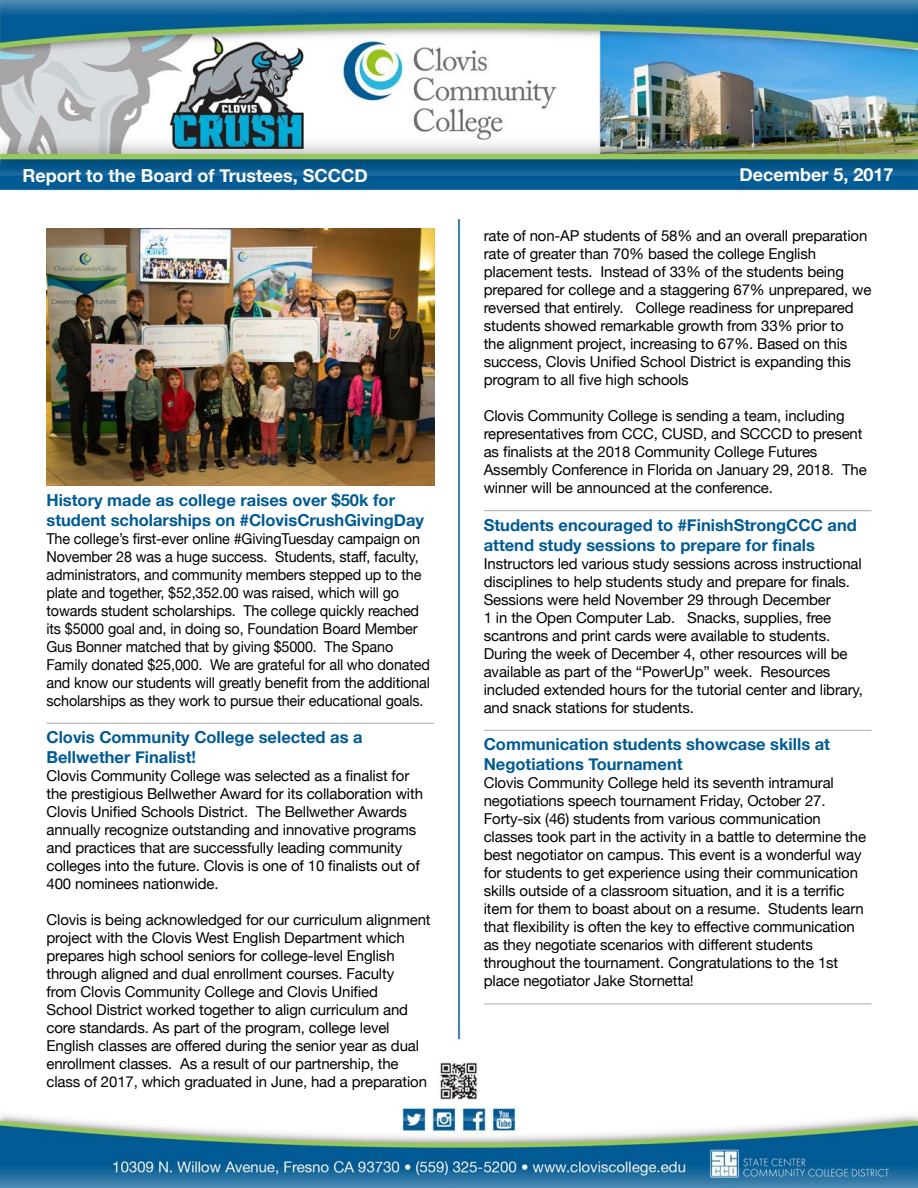
<style>
.page{position:relative;width:918px;height:1188px;background:#fff}
.page>*{position:absolute;margin:0;border:0;box-sizing:border-box;transform-origin:0 0}
.t1{font:700 18px "Helvetica Neue";color:#fff}
.t2{font:700 16.5px/19.8px "Helvetica Neue";color:#005b94}
.t3{font:15px/18px "Helvetica Neue";letter-spacing:-.01em;color:#000}
.t4{font:15px/18px "Helvetica Neue";letter-spacing:-.01em;color:#000;scale:.96 1}
</style>
<div class="page">
<img style="left:0;top:0;width:918px;height:1188px">
<hr style="left:46px;top:723px;width:388px;height:1px;background:#a7a9ac">
<hr style="left:484px;top:510px;width:388px;height:1px;background:#a7a9ac">
<hr style="left:484px;top:730px;width:388px;height:1px;background:#a7a9ac">
<hr style="left:484px;top:1004px;width:388px;height:1px;background:#a7a9ac">
<img style="left:46px;top:228px;width:388px;height:258px">
<p class="t1" style="left:22px;top:164px;width:347px">Report to the Board of Trustees, SCCCD</p>
<p class="t1" style="left:739px;top:163px;width:156px">December 5, 2017</p>
<h1 class="t2" style="left:46px;top:490px;width:379px">History made as college raises over $50k for student scholarships on #ClovisCrushGivingDay</h1>
<p class="t4" style="left:46px;top:529px;width:401px">The college’s first-ever online #GivingTuesday campaign on November 28 was a huge success. Students, staff, faculty, administrators, and community members stepped up to the plate and together, $52,352.00 was raised, which will go towards student scholarships. The college quickly reached its $5000 goal and, in doing so, Foundation Board Member Gus Bonner matched that by giving $5000. The Spano Family donated $25,000. We are grateful for all who donated and know our students will greatly benefit from the additional scholarships as they work to pursue their educational goals.</p>
<h1 class="t2" style="left:46px;top:727px;width:318px">Clovis Community College selected as a<br>Bellwether Finalist!</h1>
<p class="t3" style="left:46px;top:767px;width:378px">Clovis Community College was selected as a finalist for the prestigious Bellwether Award for its collaboration with Clovis Unified Schools District. The Bellwether Awards annually recognize outstanding and innovative programs and practices that are successfully leading community colleges into the future. Clovis is one of 10 finalists out of 400 nominees nationwide.</p>
<p class="t3" style="left:46px;top:911px;width:386px">Clovis is being acknowledged for our curriculum alignment project with the Clovis West English Department which prepares high school seniors for college-level English through aligned and dual enrollment courses. Faculty<br>from Clovis Community College and Clovis Unified<br>School District worked together to align curriculum and core standards. As part of the program, college level English classes are offered during the senior year as dual enrollment classes. As a result of our partnership, the class of 2017, which graduated in June, had a preparation</p>
<p class="t3" style="left:484px;top:227px;width:389px">rate of non-AP students of 58% and an overall preparation rate of greater than 70% based the college English placement tests. Instead of 33% of the students being prepared for college and a staggering 67% unprepared, we reversed that entirely. College readiness for unprepared students showed remarkable growth from 33% prior to<br>the alignment project, increasing to 67%. Based on this success, Clovis Unified School District is expanding this program to all five high schools</p>
<p class="t3" style="left:484px;top:407px;width:384px">Clovis Community College is sending a team, including representatives from CCC, CUSD, and SCCCD to present as finalists at the 2018 Community College Futures Assembly Conference in Florida on January 29, 2018. The winner will be announced at the conference.</p>
<p class="t2" style="left:484px;top:515px;width:375px">Students encouraged to #FinishStrongCCC and</p>
<h1 class="t2" style="left:484px;top:535px;width:333px">attend study sessions to prepare for finals</h1>
<p class="t3" style="left:484px;top:554px;width:381px">Instructors led various study sessions across instructional disciplines to help students study and prepare for finals.<br>Sessions were held November 29 through December<br>1 in the Open Computer Lab. Snacks, supplies, free scantrons and print cards were available to students.<br>During the week of December 4, other resources will be available as part of the “PowerUp” week. Resources included extended hours for the tutorial center and library, and snack stations for students.</p>
<h1 class="t2" style="left:484px;top:734px;width:348px">Communication students showcase skills at<br>Negotiations Tournament</h1>
<p class="t3" style="left:484px;top:774px;width:384px">Clovis Community College held its seventh intramural negotiations speech tournament Friday, October 27.<br>Forty-six (46) students from various communication classes took part in the activity in a battle to determine the best negotiator on campus. This event is a wonderful way for students to get experience using their communication skills outside of a classroom situation, and it is a terrific item for them to boast about on a resume. Students learn that flexibility is often the key to effective communication as they negotiate scenarios with different students throughout the tournament. Congratulations to the 1st place negotiator Jake Stornetta!</p>
</div>
